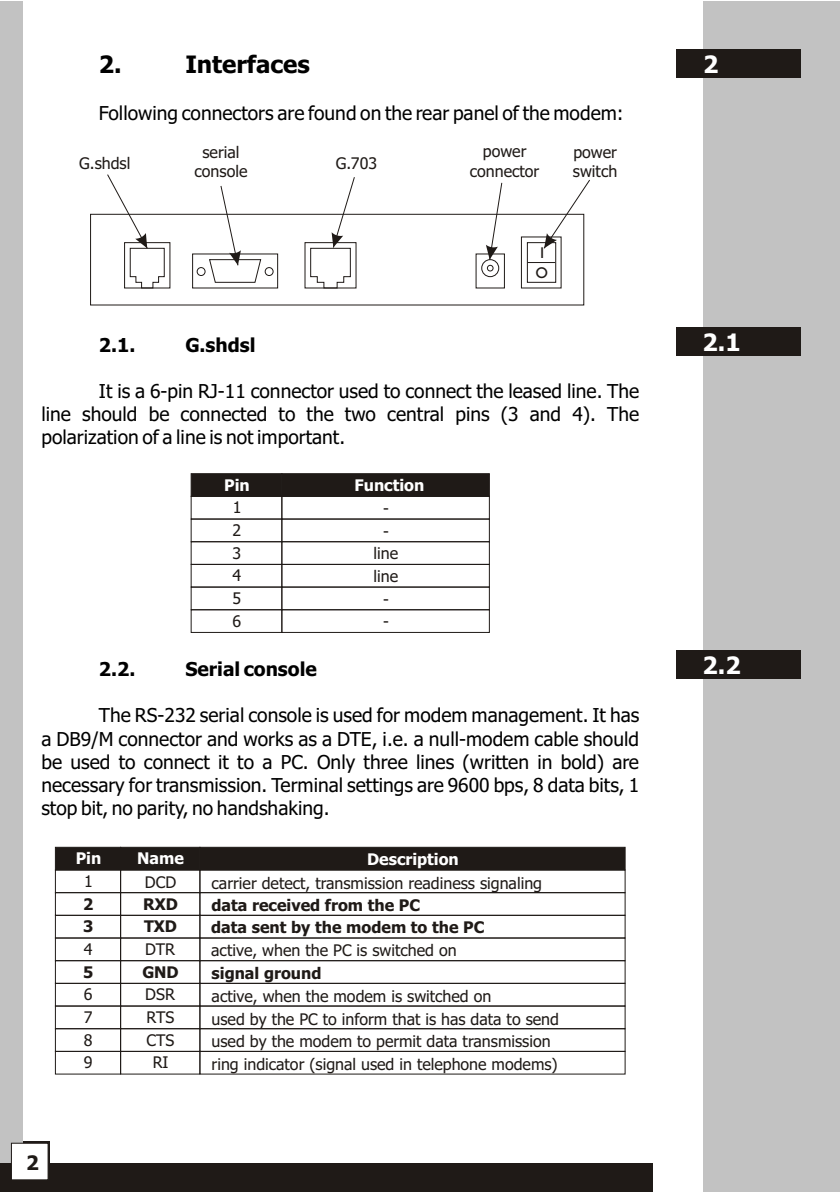
<style>
.page{position:relative;width:840px;height:1192px;background:#fff}
.page>*{position:absolute;margin:0;border:0;box-sizing:border-box;transform-origin:0 0}
.t1{font:700 24px "Tahoma";color:#000}
.t2{font:700 24px "Tahoma";color:#fff}
.t3{font:700 20px "Tahoma";color:#1f1a17}
.t4{font:19.2px/23.2px "Tahoma";color:#000;text-align:justify}
.t5{font:700 19.2px "Tahoma";color:#000}
.t6{font:16px/22.6px "Tahoma";color:#1f1a17;text-align:center}
.t7{font:700 16px/22.6px "Tahoma";color:#1f1a17}
.t8{font:700 16px "Tahoma";color:#fff}
.t9{font:16px "Futura TEE Med";color:#1f1a17}
</style>
<div class="page">
<div style="left:4px;top:1141px;width:46px;height:47px;background:#1f1a17"></div>
<div style="left:703px;top:1px;width:137px;height:1191px;background:#c2c2c2"></div>
<div style="left:0;top:1px;width:23px;height:1191px;background:#c2c2c2"></div>
<div style="left:0;top:1164px;width:653px;height:28px;background:#1f1a17"></div>
<div style="left:11px;top:1143px;width:37px;height:37px;background:#fff;border:1px solid #1f1a17"></div>
<div style="left:55px;top:847px;width:66px;height:23px;background:#1f1a17;border:1px solid #1f1a17"></div>
<div style="left:120px;top:847px;width:80px;height:23px;background:#1f1a17;border:1px solid #1f1a17"></div>
<div style="left:55px;top:892px;width:66px;height:24px;border:1px solid #1f1a17"></div>
<div style="left:120px;top:870px;width:80px;height:23px;border:1px solid #1f1a17"></div>
<div style="left:55px;top:870px;width:66px;height:23px;border:1px solid #1f1a17"></div>
<div style="left:120px;top:938px;width:80px;height:23px;border:1px solid #1f1a17"></div>
<div style="left:55px;top:938px;width:66px;height:23px;border:1px solid #1f1a17"></div>
<div style="left:120px;top:915px;width:80px;height:23px;border:1px solid #1f1a17"></div>
<div style="left:55px;top:915px;width:66px;height:23px;border:1px solid #1f1a17"></div>
<div style="left:55px;top:983px;width:66px;height:23px;border:1px solid #1f1a17"></div>
<div style="left:120px;top:960px;width:80px;height:24px;border:1px solid #1f1a17"></div>
<div style="left:55px;top:960px;width:66px;height:24px;border:1px solid #1f1a17"></div>
<div style="left:200px;top:847px;width:425px;height:23px;background:#1f1a17;border:1px solid #1f1a17"></div>
<div style="left:200px;top:870px;width:425px;height:23px;border:1px solid #1f1a17"></div>
<div style="left:200px;top:938px;width:425px;height:23px;border:1px solid #1f1a17"></div>
<div style="left:200px;top:915px;width:425px;height:23px;border:1px solid #1f1a17"></div>
<div style="left:200px;top:960px;width:425px;height:24px;border:1px solid #1f1a17"></div>
<div style="left:120px;top:1006px;width:80px;height:23px;border:1px solid #1f1a17"></div>
<div style="left:55px;top:1006px;width:66px;height:23px;border:1px solid #1f1a17"></div>
<div style="left:200px;top:1006px;width:425px;height:23px;border:1px solid #1f1a17"></div>
<div style="left:55px;top:1029px;width:66px;height:23px;border:1px solid #1f1a17"></div>
<div style="left:120px;top:1051px;width:80px;height:23px;border:1px solid #1f1a17"></div>
<div style="left:55px;top:1051px;width:66px;height:23px;border:1px solid #1f1a17"></div>
<div style="left:200px;top:1051px;width:425px;height:23px;border:1px solid #1f1a17"></div>
<div style="left:90px;top:214px;width:494px;height:91px;border:1px solid #1f1a17"></div>
<div style="left:192px;top:254px;width:86px;height:34px;border:1px solid #1f1a17"></div>
<div style="left:476px;top:254px;width:29px;height:34px;border:1px solid #1f1a17"></div>
<div style="left:521px;top:237px;width:40px;height:51px;border:1px solid #1f1a17"></div>
<div style="left:527px;top:242px;width:29px;height:41px;border:1px solid #1f1a17"></div>
<svg style="left:527px;top:262px;width:28px;height:1px"></svg>
<svg style="left:544px;top:179px;width:46px;height:70px"></svg>
<div style="left:197px;top:267px;width:8px;height:9px;border:1px solid #1f1a17;border-radius:50%"></div>
<div style="left:265px;top:267px;width:8px;height:9px;border:1px solid #1f1a17;border-radius:50%"></div>
<svg style="left:209px;top:185px;width:52px;height:98px"></svg>
<div style="left:482px;top:259px;width:17px;height:18px;border:1px solid #1f1a17;border-radius:50%"></div>
<svg style="left:486px;top:182px;width:16px;height:89px"></svg>
<svg style="left:107px;top:174px;width:58px;height:114px"></svg>
<svg style="left:310px;top:177px;width:45px;height:111px"></svg>
<div style="left:191px;top:473px;width:91px;height:24px;background:#1f1a17;border:1px solid #1f1a17"></div>
<div style="left:282px;top:519px;width:208px;height:23px;border:1px solid #1f1a17"></div>
<div style="left:282px;top:473px;width:208px;height:24px;background:#1f1a17;border:1px solid #1f1a17"></div>
<div style="left:191px;top:519px;width:91px;height:23px;border:1px solid #1f1a17"></div>
<div style="left:282px;top:496px;width:208px;height:23px;border:1px solid #1f1a17"></div>
<div style="left:191px;top:496px;width:91px;height:23px;border:1px solid #1f1a17"></div>
<div style="left:282px;top:542px;width:208px;height:23px;border:1px solid #1f1a17"></div>
<div style="left:191px;top:542px;width:91px;height:23px;border:1px solid #1f1a17"></div>
<div style="left:282px;top:610px;width:208px;height:23px;border:1px solid #1f1a17"></div>
<div style="left:191px;top:610px;width:91px;height:23px;border:1px solid #1f1a17"></div>
<div style="left:282px;top:587px;width:208px;height:23px;border:1px solid #1f1a17"></div>
<div style="left:191px;top:587px;width:91px;height:23px;border:1px solid #1f1a17"></div>
<div style="left:676px;top:50px;width:124px;height:28px;background:#1f1a17"></div>
<div style="left:676px;top:328px;width:124px;height:28px;background:#1f1a17"></div>
<div style="left:676px;top:651px;width:124px;height:28px;background:#1f1a17"></div>
<p class="t1" style="left:99px;top:54px;width:24px">2.</p>
<p class="t1" style="left:185px;top:54px;width:126px">Interfaces</p>
<p class="t4" style="left:99px;top:103px;width:526px">Following connectors are found on the rear panel of the modem:</p>
<p class="t6" style="left:79px;top:153px;width:53px">G.shdsl</p>
<p class="t6" style="left:195px;top:143px;width:54px;line-height:19.4px">serial console</p>
<p class="t6" style="left:336px;top:153px;width:43px">G.703</p>
<p class="t6" style="left:573px;top:143px;width:46px;line-height:19.4px;text-align:left">power switch</p>
<p class="t6" style="left:470px;top:143px;width:71px;line-height:19.4px">power connector</p>
<p class="t9" style="left:540px;top:246px;width:6px">I</p>
<p class="t9" style="left:536px;top:266px;width:14px">O</p>
<p class="t5" style="left:99px;top:337px;width:38px">2.1.</p>
<p class="t5" style="left:185px;top:337px;width:72px">G.shdsl</p>
<p class="t4" style="left:41px;top:381px;width:599px;text-indent:58px">It is a 6-pin RJ-11 connector used to connect the leased line. The line should be connected to the two central pins (3 and 4). The polarization of a line is not important.</p>
<p class="t8" style="left:224px;top:478px;width:27px">Pin</p>
<p class="t8" style="left:354px;top:478px;width:71px">Function</p>
<p class="t6" style="left:233px;top:498px;width:10px">1</p>
<p class="t6" style="left:383px;top:498px;width:7px">-</p>
<p class="t6" style="left:232px;top:520px;width:10px;text-align:justify">2<br>3<br>4<br>5<br>6</p>
<p class="t6" style="left:383px;top:521px;width:7px">-</p>
<p class="t6" style="left:373px;top:543px;width:26px;line-height:23.2px;text-align:left">line line</p>
<p class="t6" style="left:383px;top:611px;width:7px">-</p>
<p class="t6" style="left:383px;top:589px;width:7px">-</p>
<p class="t5" style="left:99px;top:661px;width:38px">2.2.</p>
<p class="t5" style="left:185px;top:661px;width:133px">Serial console</p>
<p class="t4" style="left:41px;top:705px;width:599px;text-indent:58px">The RS-232 serial console is used for modem management. It has a DB9/M connector and works as a DTE, i.e. a null-modem cable should be used to connect it to a PC. Only three lines (written in bold) are necessary for transmission. Terminal settings are 9600 bps, 8 data bits, 1 stop bit, no parity, no handshaking.</p>
<p class="t8" style="left:76px;top:852px;width:27px">Pin</p>
<p class="t8" style="left:137px;top:852px;width:48px">Name</p>
<p class="t6" style="left:84px;top:871px;width:10px">1</p>
<p class="t6" style="left:145px;top:872px;width:33px">DCD</p>
<p class="t7" style="left:83px;top:894px;width:12px">2<br>3</p>
<p class="t6" style="left:84px;top:939px;width:10px">4</p>
<p class="t7" style="left:83px;top:962px;width:12px">5</p>
<p class="t6" style="left:84px;top:985px;width:10px">6</p>
<p class="t8" style="left:367px;top:853px;width:93px">Description</p>
<p class="t6" style="left:212px;top:874px;width:332px">carrier detect, transmission readiness signaling</p>
<p class="t7" style="left:211px;top:896px;width:275px;line-height:21.4px">data received from the PC<br>data sent by the modem to the PC</p>
<p class="t6" style="left:211px;top:940px;width:247px">active, when the PC is switched on</p>
<p class="t7" style="left:212px;top:964px;width:111px">signal ground</p>
<p class="t6" style="left:212px;top:986px;width:281px">active, when the modem is switched on</p>
<p class="t7" style="left:143px;top:894px;width:36px">RXD<br>TXD</p>
<p class="t6" style="left:145px;top:939px;width:31px">DTR</p>
<p class="t7" style="left:142px;top:962px;width:38px">GND</p>
<p class="t6" style="left:145px;top:985px;width:31px">DSR</p>
<p class="t3" style="left:26px;top:1155px;width:14px">2</p>
<p class="t6" style="left:84px;top:1007px;width:10px">7</p>
<p class="t6" style="left:147px;top:1007px;width:29px">RTS</p>
<p class="t6" style="left:212px;top:1009px;width:349px">used by the PC to inform that is has data to send</p>
<p class="t6" style="left:84px;top:1030px;width:10px">8</p>
<p class="t6" style="left:147px;top:1030px;width:29px">CTS</p>
<p class="t6" style="left:212px;top:1032px;width:341px">used by the modem to permit data transmission</p>
<p class="t6" style="left:84px;top:1053px;width:10px">9</p>
<p class="t6" style="left:153px;top:1053px;width:17px">RI</p>
<p class="t6" style="left:212px;top:1054px;width:348px">ring indicator (signal used in telephone modems)</p>
<p class="t2" style="left:703px;top:54px;width:17px">2</p>
<p class="t2" style="left:703px;top:332px;width:40px">2.1</p>
<p class="t2" style="left:703px;top:655px;width:40px">2.2</p>
</div>
